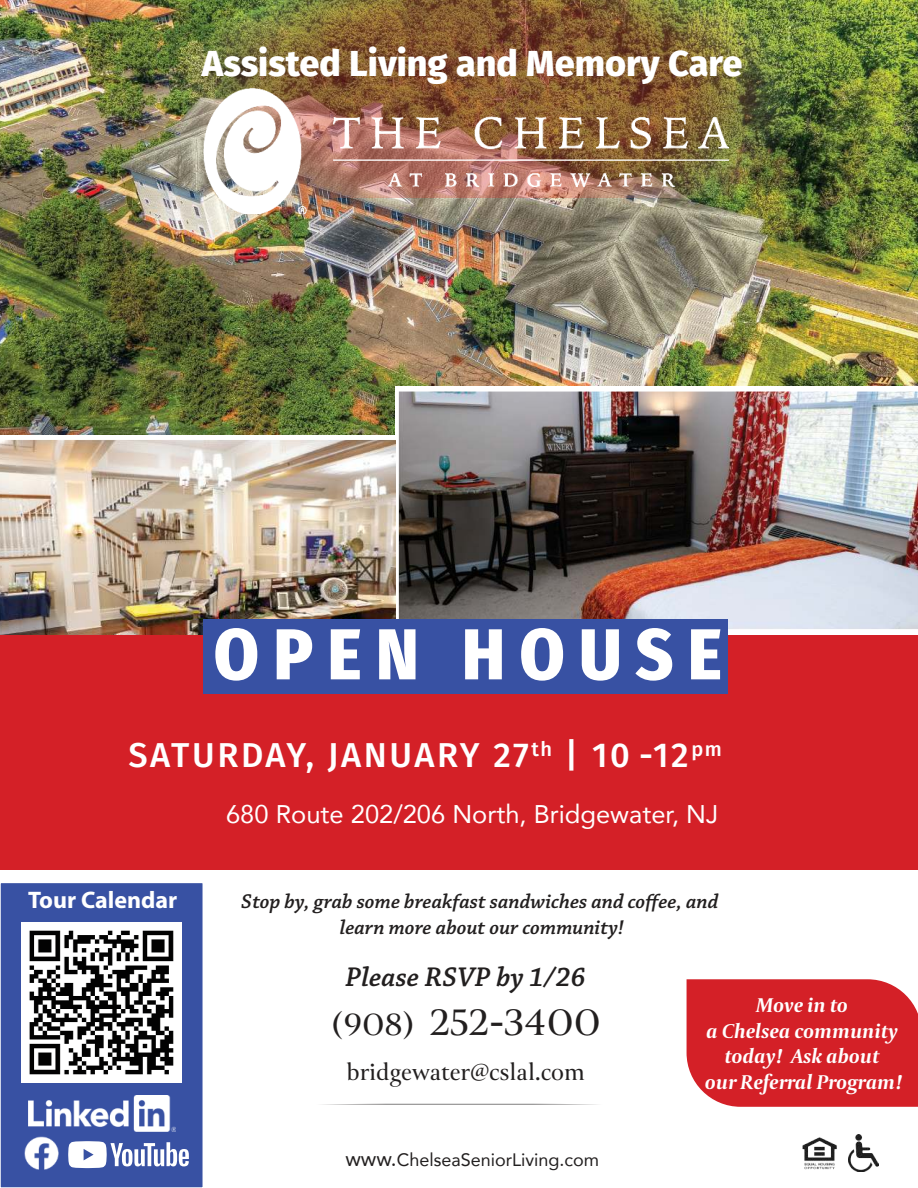
<style>
.page{position:relative;width:918px;height:1188px;background:#fff}
.page>*{position:absolute;margin:0;border:0;box-sizing:border-box;transform-origin:0 0}
.t1{font:800 72px "Fira Sans Condensed";letter-spacing:.2em;color:#fff}
.t2{font:600 45px "Canto";color:#221f1f}
.t3{font:800 36.15px "Fira Sans";color:#fff}
.t4{font:500 34.5px "Fira Sans";letter-spacing:.075em;color:#fff}
.t5{font:italic 600 28.5px "Chaparral Pro";color:#221f1f}
.t6{font:600 27px "Canto";color:#221f1f}
.t7{font:25.5px "Avenir";color:#fff}
.t8{font:700 24px "Myriad Pro";color:#fff}
.t9{font:italic 600 21px/25.2px "Chaparral Pro";color:#221f1f;text-align:center}
.t10{font:italic 700 21px/25.5px "Capitolium 2";color:#fff;text-align:center}
.t11{font:18px "Avenir";color:#221f1f}
.s1{font-size:37.5px}
.s2{font-size:21px}
</style>
<div class="page">
<img style="left:0;top:0;width:918px;height:435px">
<div style="left:395px;top:386px;width:523px;height:239px;background:linear-gradient(to right,#fff,#fff)"></div>
<img style="left:25px;top:1px;width:893px;height:197px">
<img style="left:0;top:440px;width:395px;height:195px">
<img style="left:399px;top:392px;width:519px;height:237px">
<div style="left:0;top:635px;width:918px;height:235px;background:#d42027"></div>
<div style="left:0;top:882px;width:203px;height:306px;background:#3851a3"></div>
<div style="left:0;top:882px;width:204px;height:306px;border:2px solid #fff"></div>
<img style="left:848px;top:1134px;width:30px;height:38px">
<img style="left:802px;top:1137px;width:35px;height:33px">
<div style="left:687px;top:979px;width:231px;height:128px;background:#d42027"></div>
<svg style="left:322px;top:1104px;width:275px;height:1px"></svg>
<div style="left:203px;top:619px;width:525px;height:75px;background:#3851a3"></div>
<img style="left:25px;top:1136px;width:34px;height:34px">
<img style="left:28px;top:1095px;width:147px;height:36px">
<svg style="left:68px;top:1141px;width:121px;height:27px"></svg>
<img style="left:203px;top:88px;width:525px;height:125px">
<img style="left:22px;top:922px;width:160px;height:160px">
<h3 class="t3" style="left:202px;top:38px;width:542px">Assisted Living and Memory Care</h3>
<h1 class="t1" style="left:214px;top:604px;width:510px">OPEN HOUSE</h1>
<h3 class="t4" style="left:129px;top:731px;width:595px">SATURDAY, JANUARY 27<sup>th</sup> | 10 -12<sup>pm</sup></h3>
<p class="t7" style="left:226px;top:803px;width:494px">680 Route 202/206 North, Bridgewater, NJ</p>
<p class="t8" style="left:28px;top:886px;width:151px">Tour Calendar</p>
<p class="t9" style="left:241px;top:891px;width:479px">Stop by, grab some breakfast sandwiches and coffee, and learn more about our community!</p>
<h3 class="t5" style="left:346px;top:966px;width:242px">Please RSVP by 1/26</h3>
<h2 class="t2" style="left:331px;top:1004px;width:272px"><span class="s1">(908)</span> 252-3400</h2>
<p class="t6" style="left:347px;top:1061px;width:240px">bridgewater@cslal.com</p>
<p class="t11" style="left:345px;top:1152px;width:255px"><span class="s2">www.</span>ChelseaSeniorLiving.com</p>
<p class="t10" style="left:705px;top:995px;width:199px">Move in to<br>a Chelsea community today! Ask about<br>our Referral Program!</p>
</div>
